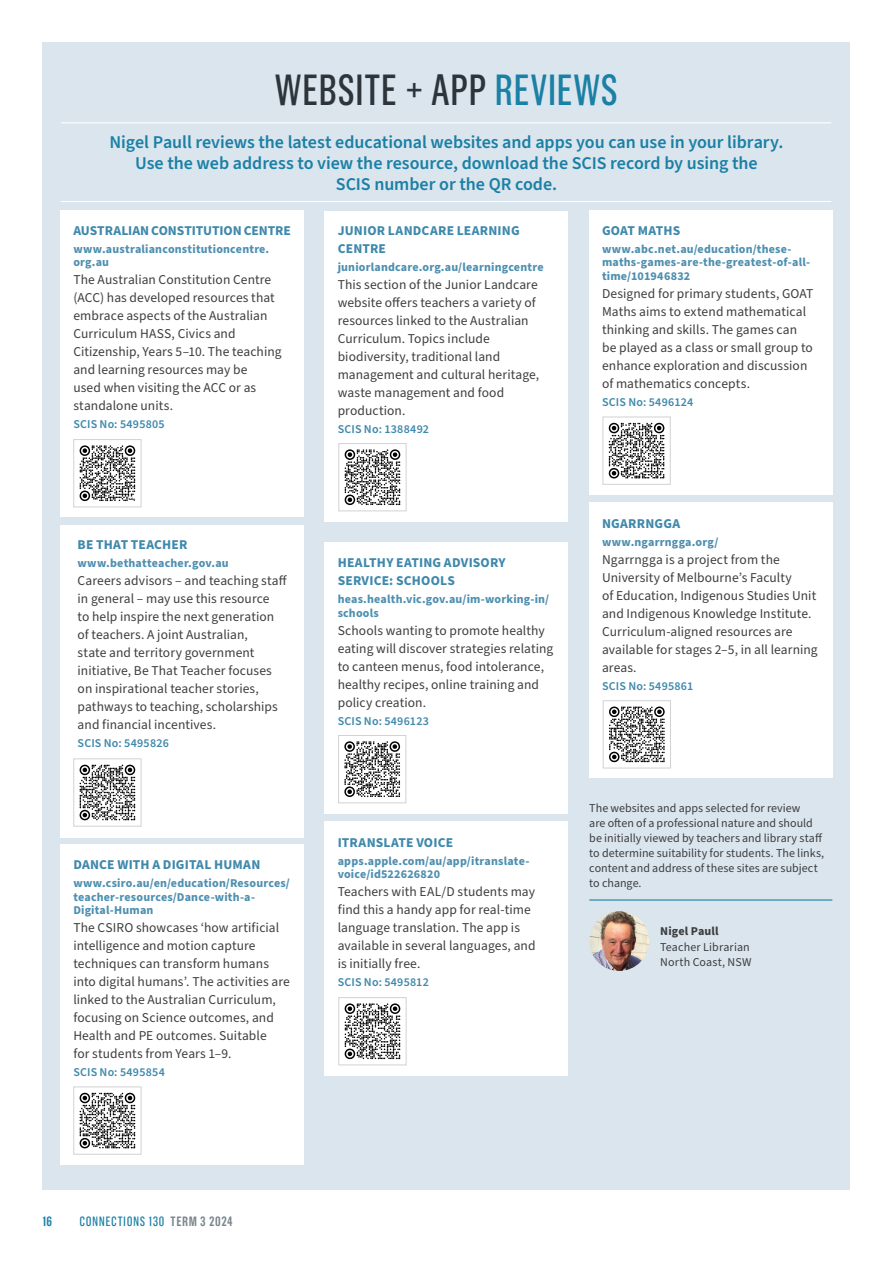
<style>
.page{position:relative;width:893px;height:1263px;background:#fff}
.page>*{position:absolute;margin:0;border:0;box-sizing:border-box;transform-origin:0 0}
.xfeature_head{font:43.5px "Grotzec Head Condensed";letter-spacing:.005em;color:#2d353a}
.xcallout{font:600 18px/21px "Source Sans Pro";letter-spacing:-.005em;color:#1b80a5;text-align:center}
.xpara_fo{font:13.5px/18px "Source Sans Pro";letter-spacing:.005em;color:#3e3e3f}
.xwebreview_head{font:700 13.5px/18px "Source Sans Pro";letter-spacing:.015em;color:#3f89ac}
.xwebreview_head-2{font:700 13.5px "Source Sans Pro";letter-spacing:-.01em;color:#3f89ac}
.t1{font:13.5px "Grotzec Head Condensed";letter-spacing:.035em;color:#1b80a5}
.t2{font:600 13.5px "Grotzec Head Condensed";color:#1b80a5}
.xwebreview_link{font:700 12px/13.5px "Source Sans Pro";letter-spacing:.015em;color:#4e8fb0}
.xpara_W_A_review_end{font:12px/15px "Source Sans Pro";letter-spacing:.005em;color:#3e3e3f}
.xwebreview_scis_no{font:600 12px "Source Sans Pro";letter-spacing:.015em;color:#3f89ac}
.t3{font:700 12px "Source Sans Pro";letter-spacing:.015em;color:#3e3e3f}
.s1{color:#1b80a5}
.s2{font-weight:600;color:#78848b}
</style>
<div class="page">
<div style="left:43px;top:43px;width:807px;height:1146px;background:#dbe5ee"></div>
<hr style="left:61px;top:122px;width:770px;height:1px;background:#fff">
<hr style="left:61px;top:201px;width:770px;height:1px;background:#fff">
<div style="left:61px;top:210px;width:243px;height:307px;background:#fff"></div>
<div style="left:589px;top:211px;width:243px;height:284px;background:#fff"></div>
<div style="left:325px;top:821px;width:243px;height:255px;background:#fff"></div>
<div style="left:589px;top:502px;width:243px;height:276px;background:#fff"></div>
<div style="left:325px;top:211px;width:243px;height:310px;background:#fff"></div>
<div style="left:325px;top:543px;width:243px;height:271px;background:#fff"></div>
<div style="left:61px;top:525px;width:243px;height:312px;background:#fff"></div>
<svg style="left:79px;top:765px;width:56px;height:55px"></svg>
<div style="left:74px;top:759px;width:67px;height:67px;border:1px solid #d1d2d4"></div>
<svg style="left:79px;top:445px;width:56px;height:56px"></svg>
<div style="left:74px;top:439px;width:67px;height:68px;border:1px solid #d1d2d4"></div>
<svg style="left:609px;top:706px;width:56px;height:56px"></svg>
<div style="left:603px;top:700px;width:68px;height:68px;border:1px solid #d1d2d4"></div>
<svg style="left:345px;top:449px;width:55px;height:56px"></svg>
<div style="left:339px;top:443px;width:67px;height:68px;border:1px solid #d1d2d4"></div>
<svg style="left:345px;top:1003px;width:55px;height:56px"></svg>
<div style="left:339px;top:997px;width:67px;height:68px;border:1px solid #d1d2d4"></div>
<svg style="left:344px;top:741px;width:56px;height:56px"></svg>
<div style="left:338px;top:735px;width:68px;height:68px;border:1px solid #d1d2d4"></div>
<svg style="left:609px;top:423px;width:55px;height:56px"></svg>
<div style="left:603px;top:417px;width:67px;height:67px;border:1px solid #d1d2d4"></div>
<div style="left:61px;top:845px;width:243px;height:320px;background:#fff"></div>
<svg style="left:79px;top:1093px;width:56px;height:55px"></svg>
<div style="left:74px;top:1087px;width:67px;height:67px;border:1px solid #d1d2d4"></div>
<img style="left:589px;top:911px;width:60px;height:60px;border-radius:30px">
<hr style="left:589px;top:899px;width:243px;height:1px;background:#1b80a5">
<p class="xfeature_head" style="left:275px;top:65px;width:345px">WEBSITE + APP <span class="s1">REVIEWS</span></p>
<p class="xcallout" style="left:110px;top:132px;width:675px">Nigel Paull reviews the latest educational websites and apps you can use in your library.<br>Use the web address to view the resource, download the SCIS record by using the<br>SCIS number or the QR code.</p>
<p class="xwebreview_head-2" style="left:73px;top:221px;width:219px">AUSTRALIAN CONSTITUTION CENTRE</p>
<p class="xwebreview_link" style="left:73px;top:242px;width:197px">www.australianconstitutioncentre. org.au</p>
<p class="xpara_fo" style="left:73px;top:271px;width:210px">The Australian Constitution Centre (ACC) has developed resources that embrace aspects of the Australian<br>Curriculum HASS, Civics and<br>Citizenship, Years 5–10. The teaching and learning resources may be<br>used when visiting the ACC or as standalone units.</p>
<p class="xwebreview_scis_no" style="left:73px;top:416px;width:93px">SCIS No: 5495805</p>
<p class="xwebreview_head" style="left:78px;top:536px;width:111px">BE THAT TEACHER</p>
<p class="xwebreview_link" style="left:78px;top:556px;width:153px">www.bethatteacher.gov.au</p>
<p class="xpara_fo" style="left:78px;top:572px;width:211px">Careers advisors – and teaching staff in general – may use this resource<br>to help inspire the next generation of teachers. A joint Australian,<br>state and territory government initiative, Be That Teacher focuses on inspirational teacher stories, pathways to teaching, scholarships and financial incentives.</p>
<p class="xwebreview_scis_no" style="left:78px;top:735px;width:93px">SCIS No: 5495826</p>
<p class="xwebreview_head" style="left:73px;top:856px;width:188px">DANCE WITH A DIGITAL HUMAN</p>
<p class="xwebreview_link" style="left:73px;top:876px;width:218px">www.csiro.au/en/education/Resources/ teacher-resources/Dance-with-a-<br>Digital-Human</p>
<p class="xpara_fo" style="left:73px;top:919px;width:218px">The CSIRO showcases ‘how artificial intelligence and motion capture techniques can transform humans into digital humans’. The activities are linked to the Australian Curriculum, focusing on Science outcomes, and Health and PE outcomes. Suitable<br>for students from Years 1–9.</p>
<p class="xwebreview_scis_no" style="left:73px;top:1064px;width:93px">SCIS No: 5495854</p>
<p class="xwebreview_head" style="left:338px;top:222px;width:183px">JUNIOR LANDCARE LEARNING<br>CENTRE</p>
<p class="xwebreview_link" style="left:338px;top:261px;width:207px">juniorlandcare.org.au/learningcentre</p>
<p class="xpara_fo" style="left:338px;top:276px;width:203px">This section of the Junior Landcare website offers teachers a variety of resources linked to the Australian<br>Curriculum. Topics include biodiversity, traditional land management and cultural heritage, waste management and food production.</p>
<p class="xwebreview_scis_no" style="left:338px;top:421px;width:93px">SCIS No: 1388492</p>
<p class="xwebreview_head" style="left:338px;top:554px;width:169px">HEALTHY EATING ADVISORY<br>SERVICE: SCHOOLS</p>
<p class="xwebreview_link" style="left:338px;top:593px;width:213px">heas.health.vic.gov.au/im-working-in/ schools</p>
<p class="xpara_fo" style="left:338px;top:621px;width:217px">Schools wanting to promote healthy eating will discover strategies relating to canteen menus, food intolerance, healthy recipes, online training and policy creation.</p>
<p class="xwebreview_scis_no" style="left:338px;top:713px;width:93px">SCIS No: 5496123</p>
<p class="xwebreview_head" style="left:338px;top:834px;width:117px">ITRANSLATE VOICE</p>
<p class="xwebreview_link" style="left:338px;top:854px;width:193px">apps.apple.com/au/app/itranslate&shy;voice/id522626820</p>
<p class="xpara_fo" style="left:338px;top:883px;width:199px">Teachers with EAL/D students may find this a handy app for real-time language translation. The app is available in several languages, and is initially free.</p>
<p class="xwebreview_scis_no" style="left:338px;top:974px;width:93px">SCIS No: 5495812</p>
<p class="xwebreview_head" style="left:602px;top:222px;width:80px">GOAT MATHS</p>
<p class="xwebreview_link" style="left:602px;top:243px;width:210px">www.abc.net.au/education/these&shy;maths-games-are-the-greatest-of-all&shy;time/101946832</p>
<p class="xpara_fo" style="left:602px;top:285px;width:213px">Designed for primary students, GOAT Maths aims to extend mathematical thinking and skills. The games can be played as a class or small group to enhance exploration and discussion of mathematics concepts.</p>
<p class="xwebreview_scis_no" style="left:602px;top:394px;width:93px">SCIS No: 5496124</p>
<p class="xwebreview_head" style="left:602px;top:515px;width:80px">NGARRNGGA</p>
<p class="xwebreview_link" style="left:602px;top:535px;width:118px">www.ngarrngga.org/</p>
<p class="xpara_fo" style="left:602px;top:551px;width:217px">Ngarrngga is a project from the<br>University of Melbourne’s Faculty<br>of Education, Indigenous Studies Unit and Indigenous Knowledge Institute.<br>Curriculum-aligned resources are available for stages 2–5, in all learning areas.</p>
<p class="xwebreview_scis_no" style="left:602px;top:678px;width:93px">SCIS No: 5495861</p>
<p class="xpara_W_A_review_end" style="left:589px;top:800px;width:236px">The websites and apps selected for review<br>are often of a professional nature and should be initially viewed by teachers and library staff to determine suitability for students. The links, content and address of these sites are subject to change.</p>
<p class="t3" style="left:660px;top:923px;width:60px">Nigel Paull</p>
<p class="xpara_W_A_review_end" style="left:660px;top:940px;width:91px">Teacher Librarian</p>
<p class="xpara_W_A_review_end" style="left:660px;top:955px;width:93px">North Coast, NSW</p>
<p class="t2" style="left:43px;top:1214px;width:11px">16</p>
<p class="t1" style="left:80px;top:1214px;width:154px">CONNECTIONS 130 <span class="s2">TERM 3 2024</span></p>
</div>
